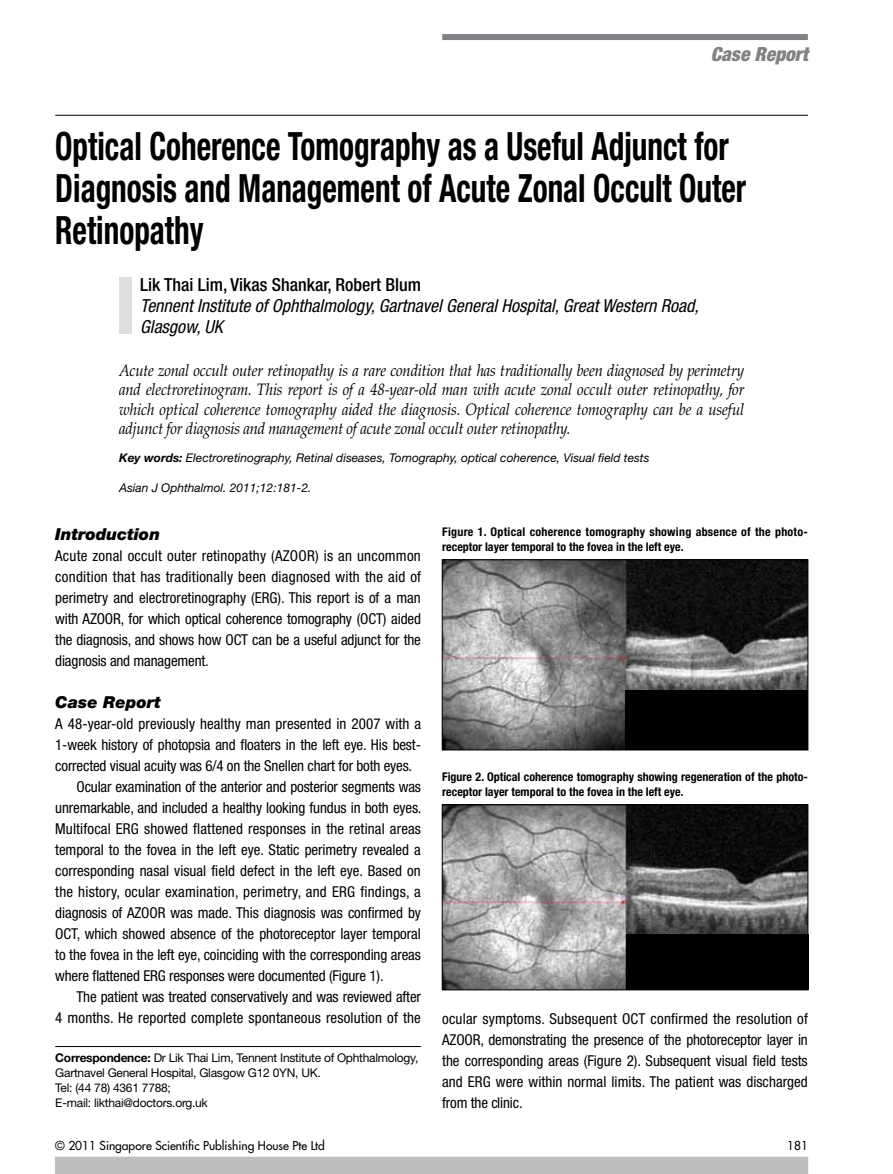
<style>
.page{position:relative;width:893px;height:1174px;background:#fff}
.page>*{position:absolute;margin:0;border:0;box-sizing:border-box;transform-origin:0 0}
.t1{font:700 condensed 39px/42px "Helvetica Neue LT Std";color:#000;scale:.8 1}
.t2{font:italic 900 condensed 19.5px "Helvetica Neue LT Std";color:#808285}
.t3{font:italic condensed 18px/21px "Helvetica Neue LT Std";color:#000}
.t4{font:500 condensed 18px "Helvetica Neue LT Std";color:#000}
.t5{font:italic 16.5px/19.5px "Palatino LT Std";letter-spacing:-.015em;color:#000;text-align:justify;scale:.9 1}
.t6{font:italic 900 16.5px "Helvetica Neue LT Std";color:#000}
.t7{font:condensed 15px/21px "Helvetica Neue LT Std";letter-spacing:-.01em;color:#000;text-align:justify}
.t8{font:condensed 15px "Helvetica Neue LT Std";letter-spacing:.01em;color:#000}
.t9{font:condensed 15px "Helvetica Neue LT Std";letter-spacing:.015em;color:#000}
.t10{font:12px/15px "Helvetica Neue LT Std";letter-spacing:-.02em;color:#000}
.t11{font:italic 12px "Helvetica Neue LT Std";color:#000}
.t12{font:700 condensed 12px/15px "Helvetica Neue LT Std";color:#000}
.t13{font:700 condensed 12px/15px "Helvetica Neue LT Std";letter-spacing:.02em;color:#000}
.t14{font:500 12px "Futura Std";color:#000}
.s1{font-weight:700}
</style>
<div class="page">
<div style="left:55px;top:1156px;width:753px;height:18px;background:#bcbec0"></div>
<hr style="left:55px;top:115px;width:753px;height:1px;background:#000">
<div style="left:442px;top:34px;width:366px;height:6px;background:#808285"></div>
<hr style="left:55px;top:1046px;width:366px;height:1px;background:#000">
<div style="left:119px;top:277px;width:12px;height:56px;background:#dcddde"></div>
<img style="left:444px;top:561px;width:362px;height:187px">
<div style="left:442px;top:559px;width:366px;height:191px;border:1px solid #000"></div>
<img style="left:444px;top:806px;width:362px;height:182px">
<div style="left:442px;top:804px;width:366px;height:186px;border:1px solid #000"></div>
<div style="left:625px;top:690px;width:183px;height:60px;background:#000"></div>
<div style="left:626px;top:934px;width:182px;height:56px;background:#000"></div>
<h2 class="t2" style="left:711px;top:42px;width:99px">Case Report</h2>
<h1 class="t1" style="left:55px;top:125px;width:865px">Optical Coherence Tomography as a Useful Adjunct for<br>Diagnosis and Management of Acute Zonal Occult Outer<br>Retinopathy</h1>
<p class="t4" style="left:140px;top:274px;width:282px">Lik Thai Lim, Vikas Shankar, Robert Blum</p>
<p class="t3" style="left:140px;top:296px;width:560px">Tennent Institute of Ophthalmology, Gartnavel General Hospital, Great Western Road,<br>Glasgow, UK</p>
<p class="t5" style="left:119px;top:361px;width:696px">Acute zonal occult outer retinopathy is a rare condition that has traditionally been diagnosed by perimetry and electroretinogram. This report is of a 48-year-old man with acute zonal occult outer retinopathy, for which optical coherence tomography aided the diagnosis. Optical coherence tomography can be a useful adjunct for diagnosis and management of acute zonal occult outer retinopathy.</p>
<p class="t11" style="left:119px;top:450px;width:532px"><span class="s1">Key words:</span> Electroretinography, Retinal diseases, Tomography, optical coherence, Visual field tests</p>
<p class="t11" style="left:119px;top:480px;width:194px">Asian J Ophthalmol. 2011;12:181-2.</p>
<p class="t6" style="left:55px;top:524px;width:106px">Introduction</p>
<p class="t7" style="left:55px;top:545px;width:367px">Acute zonal occult outer retinopathy (AZOOR) is an uncommon condition that has traditionally been diagnosed with the aid of perimetry and electroretinography (ERG). This report is of a man with AZOOR, for which optical coherence tomography (OCT) aided the diagnosis, and shows how OCT can be a useful adjunct for the diagnosis and management.</p>
<p class="t6" style="left:55px;top:692px;width:107px">Case Report</p>
<p class="t7" style="left:55px;top:713px;width:367px">A 48-year-old previously healthy man presented in 2007 with a</p>
<p class="t7" style="left:55px;top:734px;width:367px">1-week history of photopsia and floaters in the left eye. His best-</p>
<p class="t7" style="left:55px;top:755px;width:358px">corrected visual acuity was 6/4 on the Snellen chart for both eyes.</p>
<p class="t7" style="left:76px;top:776px;width:346px">Ocular examination of the anterior and posterior segments was</p>
<p class="t7" style="left:55px;top:797px;width:368px">unremarkable, and included a healthy looking fundus in both eyes.</p>
<p class="t8" style="left:55px;top:820px;width:367px">Multifocal ERG showed flattened responses in the retinal areas</p>
<p class="t7" style="left:55px;top:839px;width:367px">temporal to the fovea in the left eye. Static perimetry revealed a</p>
<p class="t7" style="left:55px;top:860px;width:367px">corresponding nasal visual field defect in the left eye. Based on</p>
<p class="t9" style="left:55px;top:883px;width:367px">the history, ocular examination, perimetry, and ERG findings, a</p>
<p class="t7" style="left:55px;top:902px;width:367px">diagnosis of AZOOR was made. This diagnosis was confirmed by</p>
<p class="t7" style="left:55px;top:923px;width:367px">OCT, which showed absence of the photoreceptor layer temporal</p>
<p class="t7" style="left:55px;top:944px;width:367px">to the fovea in the left eye, coinciding with the corresponding areas</p>
<p class="t7" style="left:55px;top:965px;width:330px">where flattened ERG responses were documented (Figure 1).</p>
<p class="t7" style="left:76px;top:986px;width:346px">The patient was treated conservatively and was reviewed after</p>
<p class="t8" style="left:55px;top:1009px;width:367px">4 months. He reported complete spontaneous resolution of the</p>
<p class="t10" style="left:55px;top:1050px;width:365px"><span class="s1">Correspondence:</span> Dr Lik Thai Lim, Tennent Institute of Ophthalmology, Gartnavel General Hospital, Glasgow G12 0YN, UK.<br>Tel: (44 78) 4361 7788;<br>E-mail: likthai@doctors.org.uk</p>
<p class="t13" style="left:442px;top:524px;width:367px">Figure 1. Optical coherence tomography showing absence of the photo&shy;receptor layer temporal to the fovea in the left eye.</p>
<p class="t12" style="left:442px;top:769px;width:367px">Figure 2. Optical coherence tomography showing regeneration of the photo&shy;receptor layer temporal to the fovea in the left eye.</p>
<p class="t7" style="left:442px;top:1007px;width:367px">ocular symptoms. Subsequent OCT confirmed the resolution of AZOOR, demonstrating the presence of the photoreceptor layer in the corresponding areas (Figure 2). Subsequent visual field tests and ERG were within normal limits. The patient was discharged from the clinic.</p>
<p class="t14" style="left:55px;top:1138px;width:271px">© 2011 Singapore Scientific Publishing House Pte Ltd</p>
<p class="t14" style="left:787px;top:1138px;width:22px">181</p>
</div>
